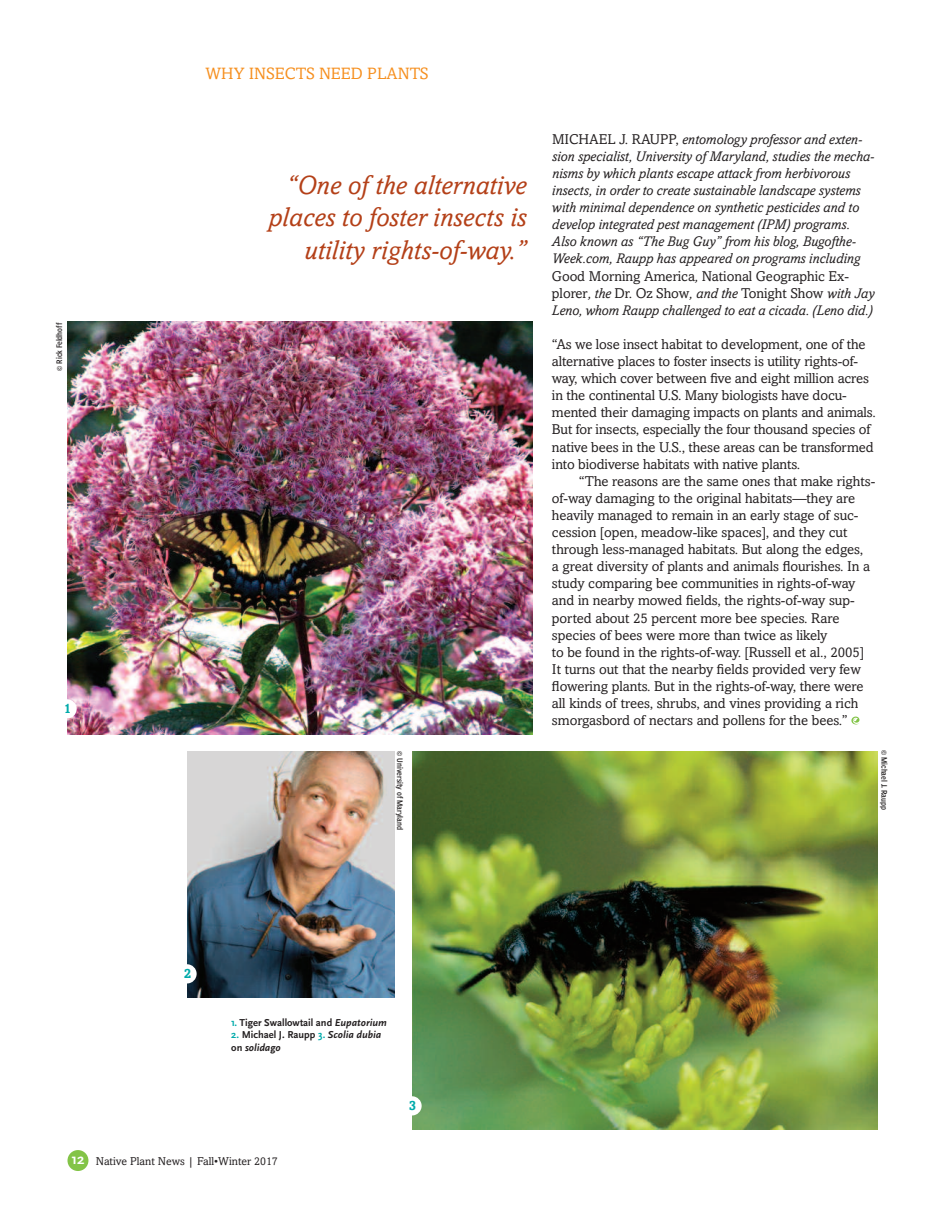
<style>
.page{position:relative;width:945px;height:1215px;background:#fff}
.page>*{position:absolute;margin:0;border:0;box-sizing:border-box;transform-origin:0 0}
.t1{font:italic 27px/32.4px "Amasis MT Std";color:#b44018;text-align:right}
.t2{font:16.5px "Amasis MT Std";color:#f68f1e}
.t3{font:14.25px/17.1px "Amasis MT Std";letter-spacing:-.005em;color:#231f20}
.t4{font:italic 14.25px/17.1px "Amasis MT Std";letter-spacing:-.005em;color:#231f20}
.t5{font:700 13.5px "Amasis MT Std";color:#0aa}
.t6{font:11.4px "Amasis MT Std";color:#231f20}
.t7{font:italic 700 10.5px/12.6px "Scala Sans OT";color:#231f20}
.t8{font:700 10.5px "Scala Sans OT";color:#231f20}
.t9{font:7.5px "Poynter Agate One Comp";color:#1e1b1b}
.t10{font:7.5px "Poynter Agate One Comp";color:#231f20}
.s1{font-style:normal}
.s2{color:#0aa}
.s3{font-style:italic}
.s4{font-style:normal;color:#0aa}
.s5{font-family:"Scala Sans OT";font-weight:700;font-size:15px;color:#fff}
</style>
<div class="page">
<div style="left:68px;top:1150px;width:20px;height:21px;background:#83c447;border-radius:50%"></div>
<img style="left:187px;top:751px;width:207px;height:246px">
<svg style="left:852px;top:716px;width:8px;height:9px"></svg>
<img style="left:413px;top:751px;width:465px;height:378px">
<img style="left:68px;top:321px;width:464px;height:413px">
<div style="left:57px;top:699px;width:20px;height:19px;background:#fff;border-radius:50%"></div>
<div style="left:402px;top:1096px;width:20px;height:19px;background:#fff;border-radius:50%"></div>
<div style="left:177px;top:964px;width:20px;height:19px;background:#fff;border-radius:50%"></div>
<p class="t10" style="left:55px;top:371px;width:49px;rotate:-90deg">© Rick Feldhoff</p>
<p class="t5" style="left:64px;top:704px;width:9px">1</p>
<p class="t2" style="left:205px;top:68px;width:225px">WHY INSECTS NEED PLANTS</p>
<h1 class="t1" style="left:268px;top:171px;width:260px">“One of the alternative places to foster insects is utility rights-of-way.”</h1>
<p class="t9" style="left:404px;top:751px;width:80px;rotate:90deg">© University of Maryland</p>
<p class="t4" style="left:552px;top:132px;width:324px"><span class="s1">MICHAEL J. RAUPP,</span> entomology professor and exten&shy;sion specialist, University of Maryland, studies the mecha&shy;nisms by which plants escape attack from herbivorous insects, in order to create sustainable landscape systems with minimal dependence on synthetic pesticides and to develop integrated pest management (IPM) programs.<br>Also known as “The Bug Guy” from his blog, Bugofthe-Week.com, Raupp has appeared on programs including <span class="s1">Good Morning America</span>, <span class="s1">National Geographic Ex&shy;plorer</span>, the <span class="s1">Dr. Oz Show</span>, and the <span class="s1">Tonight Show</span> with Jay Leno, whom Raupp challenged to eat a cicada. (Leno did.)</p>
<p class="t3" style="left:552px;top:337px;width:325px">“As we lose insect habitat to development, one of the alternative places to foster insects is utility rights-of&shy;way, which cover between five and eight million acres in the continental U.S. Many biologists have docu&shy;mented their damaging impacts on plants and animals.<br>But for insects, especially the four thousand species of native bees in the U.S., these areas can be transformed into biodiverse habitats with native plants.</p>
<p class="t3" style="left:552px;top:474px;width:325px;text-indent:27px">“The reasons are the same ones that make rights&shy;of-way damaging to the original habitats—they are heavily managed to remain in an early stage of suc&shy;cession [open, meadow-like spaces], and they cut through less-managed habitats. But along the edges,<br>a great diversity of plants and animals flourishes. In a study comparing bee communities in rights-of-way and in nearby mowed fields, the rights-of-way sup&shy;ported about 25 percent more bee species. Rare species of bees were more than twice as likely<br>to be found in the rights-of-way. [Russell et al., 2005] It turns out that the nearby fields provided very few flowering plants. But in the rights-of-way, there were all kinds of trees, shrubs, and vines providing a rich smorgasbord of nectars and pollens for the bees.”</p>
<p class="t9" style="left:888px;top:750px;width:61px;rotate:90deg">© Michael J. Raupp</p>
<p class="t5" style="left:184px;top:969px;width:9px">2</p>
<p class="t8" style="left:231px;top:1017px;width:157px"><span class="s2">1.</span> tiger Swallowtail and <span class="s3">Eupatorium</span></p>
<p class="t7" style="left:231px;top:1030px;width:151px"><span class="s4">2.</span> <span class="s1">Michael J. raupp</span> <span class="s4">3.</span> Scolia dubia <span class="s1">on</span> solidago</p>
<p class="t6" style="left:71px;top:1157px;width:208px"><span class="s5">12</span> Native Plant News | Fall•Winter 2017</p>
<p class="t5" style="left:409px;top:1101px;width:9px">3</p>
</div>
